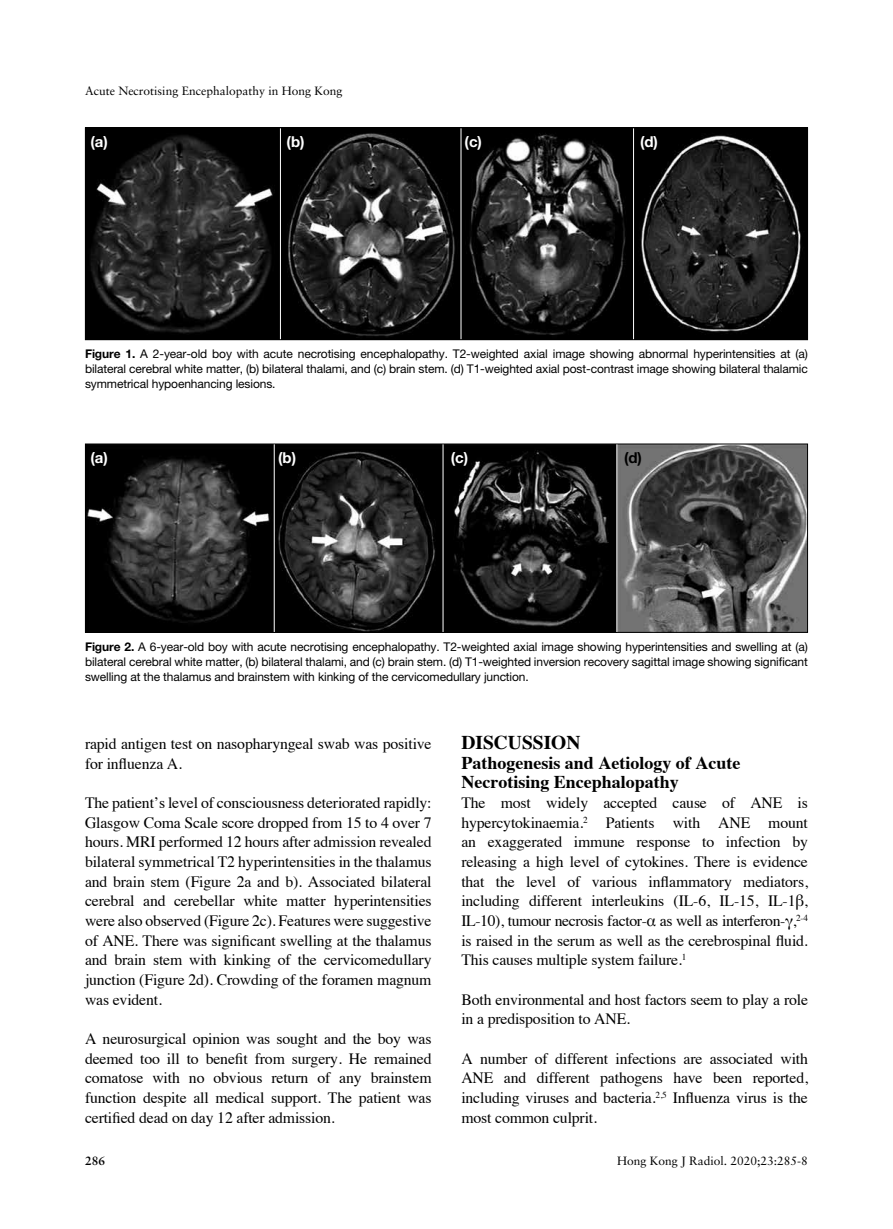
<style>
.page{position:relative;width:893px;height:1229px;background:#fff}
.page>*{position:absolute;margin:0;border:0;box-sizing:border-box;transform-origin:0 0}
.t1{font:700 19.5px "Times";color:#000}
.t2{font:700 18px/19.6px "Times";color:#000}
.t3{font:15.75px/19.6px "Times";letter-spacing:-.01em;color:#000;text-align:justify}
.t4{font:700 15px "Helvetica Neue";color:#fff}
.t5{font:700 15px "Helvetica Neue";color:#000}
.t6{font:12px/15px "Helvetica Neue";letter-spacing:-.01em;color:#000;text-align:justify}
.t7{font:12px "Sabon";color:#000}
.t8{font:700 12px "Sabon";color:#000}
.s1{font-weight:700}
</style>
<div class="page">
<img style="left:87px;top:130px;width:719px;height:208px">
<div style="left:85px;top:128px;width:723px;height:212px;border:1px solid #000"></div>
<img style="left:87px;top:446px;width:719px;height:185px">
<div style="left:85px;top:444px;width:723px;height:189px;border:1px solid #000"></div>
<hr style="left:280px;top:128px;width:1px;height:211px;background:#fff">
<hr style="left:461px;top:128px;width:1px;height:211px;background:#fff">
<hr style="left:633px;top:128px;width:1px;height:211px;background:#fff">
<hr style="left:616px;top:444px;width:1px;height:188px;background:#fff">
<hr style="left:443px;top:444px;width:1px;height:188px;background:#fff">
<hr style="left:274px;top:444px;width:1px;height:188px;background:#fff">
<p class="t7" style="left:85px;top:84px;width:259px">Acute Necrotising Encephalopathy in Hong Kong</p>
<p class="t4" style="left:90px;top:132px;width:19px">(a)</p>
<p class="t4" style="left:287px;top:132px;width:20px">(b)</p>
<p class="t4" style="left:465px;top:132px;width:19px">(c)</p>
<p class="t4" style="left:640px;top:132px;width:20px">(d)</p>
<p class="t6" style="left:85px;top:346px;width:724px"><span class="s1">Figure 1.</span> A 2-year-old boy with acute necrotising encephalopathy. T2-weighted axial image showing abnormal hyperintensities at (a) bilateral cerebral white matter, (b) bilateral thalami, and (c) brain stem. (d) T1-weighted axial post-contrast image showing bilateral thalamic symmetrical hypoenhancing lesions.</p>
<p class="t4" style="left:90px;top:449px;width:19px">(a)</p>
<p class="t4" style="left:278px;top:449px;width:20px">(b)</p>
<p class="t4" style="left:451px;top:449px;width:19px">(c)</p>
<p class="t5" style="left:624px;top:449px;width:20px">(d)</p>
<p class="t6" style="left:85px;top:639px;width:724px"><span class="s1">Figure 2.</span> A 6-year-old boy with acute necrotising encephalopathy. T2-weighted axial image showing hyperintensities and swelling at (a) bilateral cerebral white matter, (b) bilateral thalami, and (c) brain stem. (d) T1-weighted inversion recovery sagittal image showing significant swelling at the thalamus and brainstem with kinking of the cervicomedullary junction.</p>
<p class="t3" style="left:85px;top:733px;width:348px">rapid antigen test on nasopharyngeal swab was positive for influenza A.</p>
<p class="t3" style="left:85px;top:791px;width:348px">The patient’s level of consciousness deteriorated rapidly:<br>Glasgow Coma Scale score dropped from 15 to 4 over 7 hours. MRI performed 12 hours after admission revealed bilateral symmetrical T2 hyperintensities in the thalamus and brain stem (Figure 2a and b). Associated bilateral cerebral and cerebellar white matter hyperintensities were also observed (Figure 2c). Features were suggestive of ANE. There was significant swelling at the thalamus and brain stem with kinking of the cervicomedullary junction (Figure 2d). Crowding of the foramen magnum was evident.</p>
<p class="t3" style="left:85px;top:1027px;width:348px">A neurosurgical opinion was sought and the boy was deemed too ill to benefit from surgery. He remained comatose with no obvious return of any brainstem function despite all medical support. The patient was certified dead on day 12 after admission.</p>
<p class="t1" style="left:461px;top:724px;width:121px">DISCUSSION</p>
<p class="t2" style="left:461px;top:751px;width:280px">Pathogenesis and Aetiology of Acute<br>Necrotising Encephalopathy</p>
<p class="t3" style="left:461px;top:792px;width:348px">The most widely accepted cause of ANE is hypercytokinaemia.<sup>2</sup> Patients with ANE mount an exaggerated immune response to infection by releasing a high level of cytokines. There is evidence that the level of various inflammatory mediators, including different interleukins (IL-6, IL-15, IL-1β, IL-10), tumour necrosis factor-α as well as interferon-γ,<sup>2-4 </sup>is raised in the serum as well as the cerebrospinal fluid.<br>This causes multiple system failure.<sup>1</sup></p>
<p class="t3" style="left:461px;top:988px;width:348px">Both environmental and host factors seem to play a role in a predisposition to ANE.</p>
<p class="t3" style="left:461px;top:1047px;width:348px">A number of different infections are associated with ANE and different pathogens have been reported, including viruses and bacteria.<sup>2,5</sup> Influenza virus is the most common culprit.</p>
<p class="t8" style="left:85px;top:1153px;width:22px">286</p>
<p class="t7" style="left:617px;top:1153px;width:192px">Hong Kong J Radiol. 2020;23:285-8</p>
</div>
